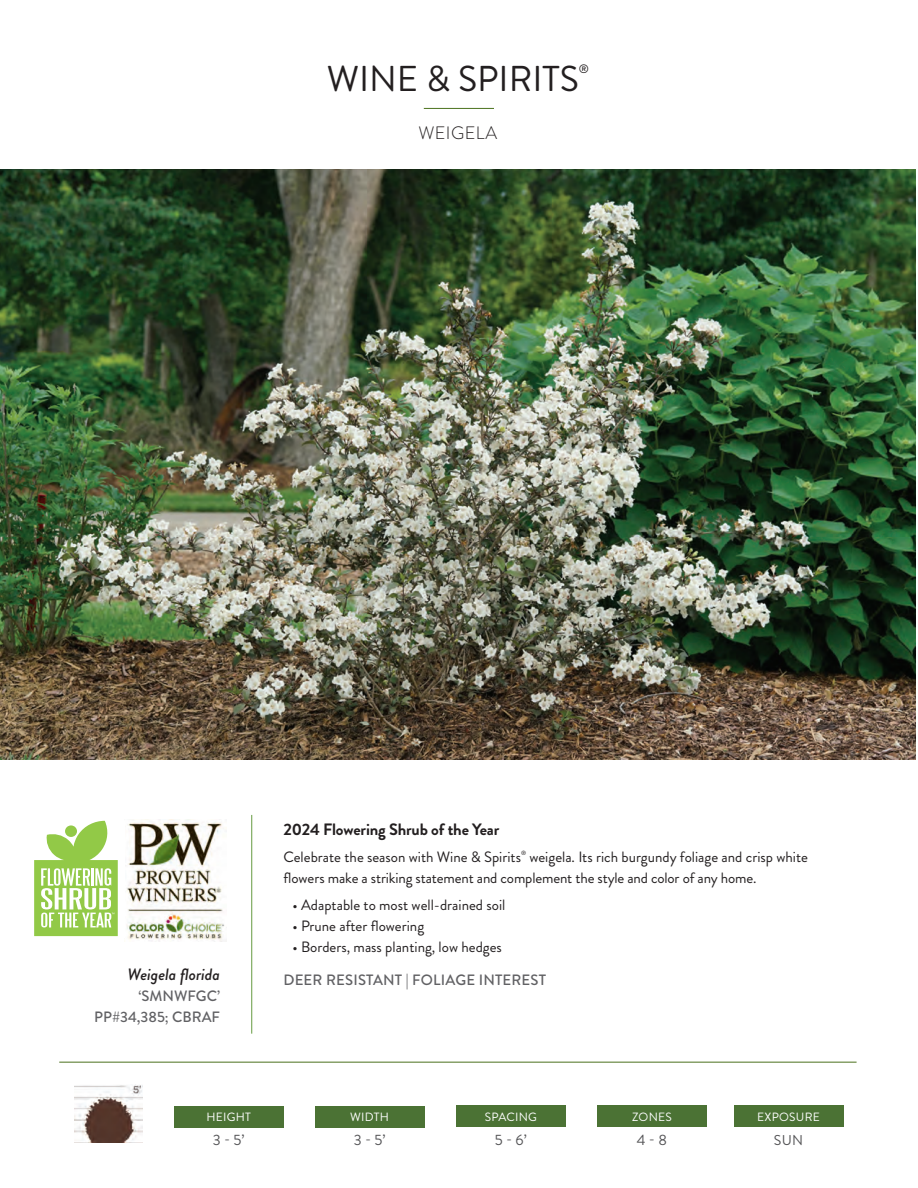
<style>
.page{position:relative;width:918px;height:1188px;background:#fff}
.page>*{position:absolute;margin:0;border:0;box-sizing:border-box;transform-origin:0 0}
.t1{font:35.85px "Brandon Grotesque";color:#231f20}
.t2{font:300 18px "Brandon Grotesque";letter-spacing:.02em;color:#231f20}
.t3{font:700 16.5px "Brandon Grotesque";letter-spacing:-.01em;color:#231f20}
.t4{font:italic 500 16.5px "Brandon Grotesque";color:#231f20}
.t5{font:15px/21px "Brandon Grotesque";color:#231f20}
.t6{font:500 15px/21px "Brandon Grotesque";letter-spacing:.01em;color:#616164;text-align:right}
.t7{font:15px "Brandon Grotesque";color:#535355}
.t8{font:14.25px "Brandon Grotesque";color:#535355}
.t9{font:12.15px "Brandon Grotesque";color:#231f20}
.t10{font:12px "Brandon Grotesque";letter-spacing:.02em;color:#fff}
.t11{font:6.15px "Brandon Grotesque";color:#231f20}
</style>
<div class="page">
<img style="left:127px;top:819px;width:99px;height:123px">
<img style="left:74px;top:1084px;width:68px;height:58px">
<hr style="left:424px;top:108px;width:70px;height:1px;background:#4b711c">
<hr style="left:251px;top:815px;width:1px;height:219px;background:#669b41">
<div style="left:174px;top:1106px;width:109px;height:21px;background:#4b7234"></div>
<div style="left:315px;top:1106px;width:110px;height:21px;background:#4b7234"></div>
<div style="left:597px;top:1106px;width:110px;height:21px;background:#4b7234"></div>
<div style="left:734px;top:1106px;width:109px;height:21px;background:#4b7234"></div>
<div style="left:456px;top:1106px;width:110px;height:21px;background:#4b7234"></div>
<hr style="left:59px;top:1062px;width:798px;height:1px;background:#4b711c">
<img style="left:0;top:170px;width:916px;height:589px">
<svg style="left:34px;top:821px;width:84px;height:115px"></svg>
<h1 class="t1" style="left:327px;top:54px;width:254px">WINE &amp; SPIRITS</h1>
<p class="t9" style="left:579px;top:61px;width:12px">®</p>
<p class="t2" style="left:418px;top:121px;width:80px">WEIGELA</p>
<p class="t4" style="left:128px;top:963px;width:94px">Weigela florida</p>
<p class="t6" style="left:94px;top:985px;width:127px">‘SMNWFGC’<br>PP#34,385; CBRAF</p>
<p class="t3" style="left:283px;top:818px;width:218px">2024 Flowering Shrub of the Year</p>
<p class="t5" style="left:283px;top:847px;width:239px">Celebrate the season with Wine &amp; Spirits</p>
<p class="t11" style="left:521px;top:849px;width:7px">®</p>
<p class="t5" style="left:283px;top:847px;width:526px;text-indent:246px">weigela. Its rich burgundy foliage and crisp white flowers make a striking statement and complement the style and color of any home.</p>
<p class="t5" style="left:292px;top:895px;width:215px">• Adaptable to most well-drained soil</p>
<p class="t5" style="left:292px;top:916px;width:133px">• Prune after flowering</p>
<p class="t5" style="left:292px;top:937px;width:211px">• Borders, mass planting, low hedges</p>
<p class="t6" style="left:283px;top:969px;width:264px">DEER RESISTANT | FOLIAGE INTEREST</p>
<p class="t10" style="left:206px;top:1109px;width:46px">HEIGHT</p>
<p class="t7" style="left:213px;top:1130px;width:33px">3 - 5’</p>
<p class="t7" style="left:354px;top:1130px;width:33px">3 - 5’</p>
<p class="t10" style="left:350px;top:1109px;width:40px">WIDTH</p>
<p class="t10" style="left:485px;top:1109px;width:54px">SPACING</p>
<p class="t7" style="left:495px;top:1130px;width:33px">5 - 6’</p>
<p class="t10" style="left:632px;top:1109px;width:41px">ZONES</p>
<p class="t7" style="left:637px;top:1130px;width:32px">4 - 8</p>
<p class="t10" style="left:757px;top:1109px;width:64px">EXPOSURE</p>
<p class="t8" style="left:774px;top:1130px;width:31px">SUN</p>
</div>
